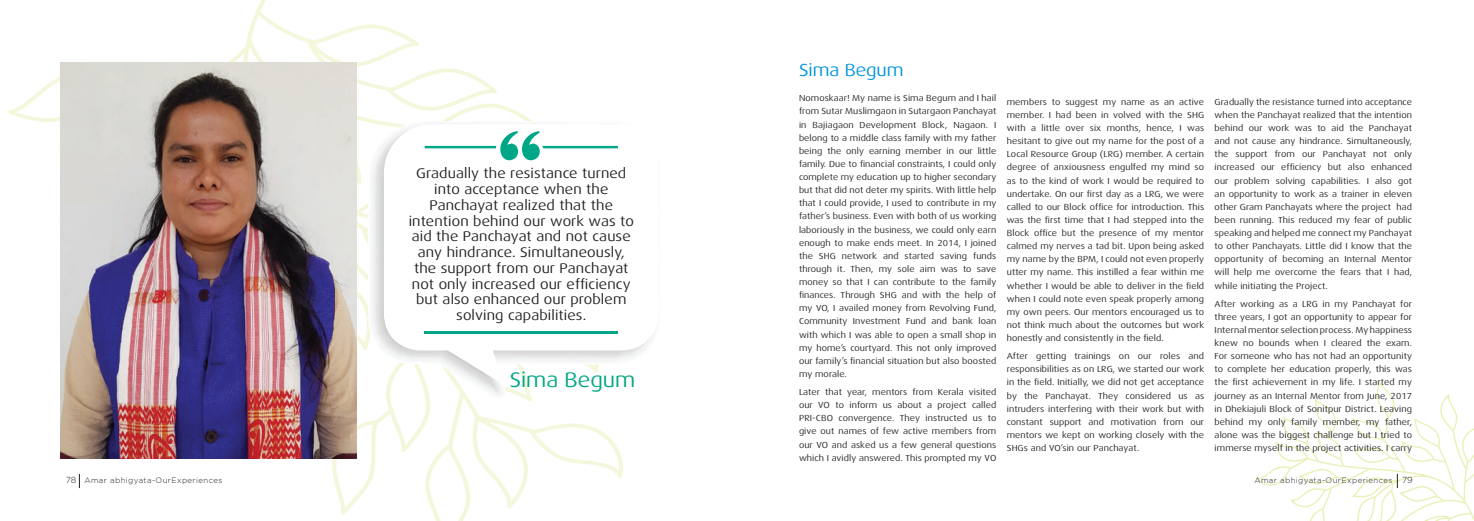
<style>
.page{position:relative;width:1474px;height:521px;background:#fff}
.page>*{position:absolute;margin:0;border:0;box-sizing:border-box;transform-origin:0 0}
.t1{font:21px "Dax Wide";color:#00a786}
.t2{font:17.5px "Dax Wide";color:#0096db}
.t3{font:14px/15.8px "Dax Wide";letter-spacing:.01em;color:#231f20;text-align:center}
.t4{font:8.75px/13.1px "Dax Wide";letter-spacing:.01em;color:#231f20;text-align:justify}
.t5{font:300 7.88px "Gotham";letter-spacing:.05em;color:#231f20}
.s1{font-size:8.75px}
</style>
<div class="page">
<svg style="left:79px;top:474px;width:1px;height:14px"></svg>
<svg style="left:1310px;top:381px;width:93px;height:107px"></svg>
<svg style="left:8px;top:3px;width:252px;height:227px"></svg>
<img style="left:61px;top:63px;width:295px;height:396px">
<img style="left:368px;top:121px;width:165px;height:278px">
<svg style="left:384px;top:124px;width:271px;height:261px"></svg>
<hr style="left:424px;top:331px;width:194px;height:2px;background:#00a786">
<svg style="left:424px;top:131px;width:194px;height:29px"></svg>
<p class="t3" style="left:408px;top:166px;width:227px">Gradually the resistance turned into acceptance when the<br>Panchayat realized that the intention behind our work was to aid the Panchayat and not cause any hindrance. Simultaneously, the support from our Panchayat not only increased our efficiency but also enhanced our problem solving capabilities.</p>
<h1 class="t1" style="left:509px;top:368px;width:127px">Sima Begum</h1>
<h2 class="t2" style="left:799px;top:60px;width:106px">Sima Begum</h2>
<p class="t4" style="left:799px;top:92px;width:199px">Nomoskaar! My name is Sima Begum and I hail from Sutar Muslimgaon in Sutargaon Panchayat in Bajiagaon Development Block, Nagaon. I belong to a middle class family with my father being the only earning member in our little family. Due to financial constraints, I could only complete my education up to higher secondary but that did not deter my spirits. With little help that I could provide, I used to contribute in my father’s business. Even with both of us working laboriously in the business, we could only earn enough to make ends meet. In 2014, I joined the SHG network and started saving funds through it. Then, my sole aim was to save money so that I can contribute to the family finances. Through SHG and with the help of my VO, I availed money from Revolving Fund, Community Investment Fund and bank loan with which I was able to open a small shop in my home’s courtyard. This not only improved our family’s financial situation but also boosted my morale.</p>
<p class="t4" style="left:799px;top:385px;width:199px">Later that year, mentors from Kerala visited our VO to inform us about a project called PRI-CBO convergence. They instructed us to give out names of few active members from our VO and asked us a few general questions which I avidly answered. This prompted my VO</p>
<p class="t4" style="left:1006px;top:95px;width:199px">members to suggest my name as an active member. I had been in volved with the SHG with a little over six months, hence, I was hesitant to give out my name for the post of a Local Resource Group (LRG) member. A certain degree of anxiousness engulfed my mind so as to the kind of work I would be required to undertake. On our first day as a LRG, we were called to our Block office for introduction. This was the first time that I had stepped into the Block office but the presence of my mentor calmed my nerves a tad bit. Upon being asked my name by the BPM, I could not even properly utter my name. This instilled a fear within me whether I would be able to deliver in the field when I could note even speak properly among my own peers. Our mentors encouraged us to not think much about the outcomes but work honestly and consistently in the field.</p>
<p class="t4" style="left:1006px;top:350px;width:199px">After getting trainings on our roles and responsibilities as on LRG, we started our work in the field. Initially, we did not get acceptance by the Panchayat. They considered us as intruders interfering with their work but with constant support and motivation from our mentors we kept on working closely with the SHGs and VO’sin our Panchayat.</p>
<p class="t4" style="left:1214px;top:95px;width:199px">Gradually the resistance turned into acceptance when the Panchayat realized that the intention behind our work was to aid the Panchayat and not cause any hindrance. Simultaneously, the support from our Panchayat not only increased our efficiency but also enhanced our problem solving capabilities. I also got an opportunity to work as a trainer in eleven other Gram Panchayats where the project had been running. This reduced my fear of public speaking and helped me connect my Panchayat to other Panchayats. Little did I know that the opportunity of becoming an Internal Mentor will help me overcome the fears that I had, while initiating the Project.</p>
<p class="t4" style="left:1214px;top:297px;width:199px">After working as a LRG in my Panchayat for three years, I got an opportunity to appear for Internal mentor selection process. My happiness knew no bounds when I cleared the exam.<br>For someone who has not had an opportunity to complete her education properly, this was the first achievement in my life. I started my journey as an Internal Mentor from June, 2017 in Dhekiajuli Block of Sonitpur District. Leaving behind my only family member, my father, alone was the biggest challenge but I tried to immerse myself in the project activities. I carry</p>
<p class="t5" style="left:66px;top:475px;width:158px"><span class="s1">78</span> Amar abhigyata-OurExperiences</p>
<p class="t5" style="left:1254px;top:475px;width:160px">Amar abhigyata-OurExperiences <span class="s1">79</span></p>
</div>
